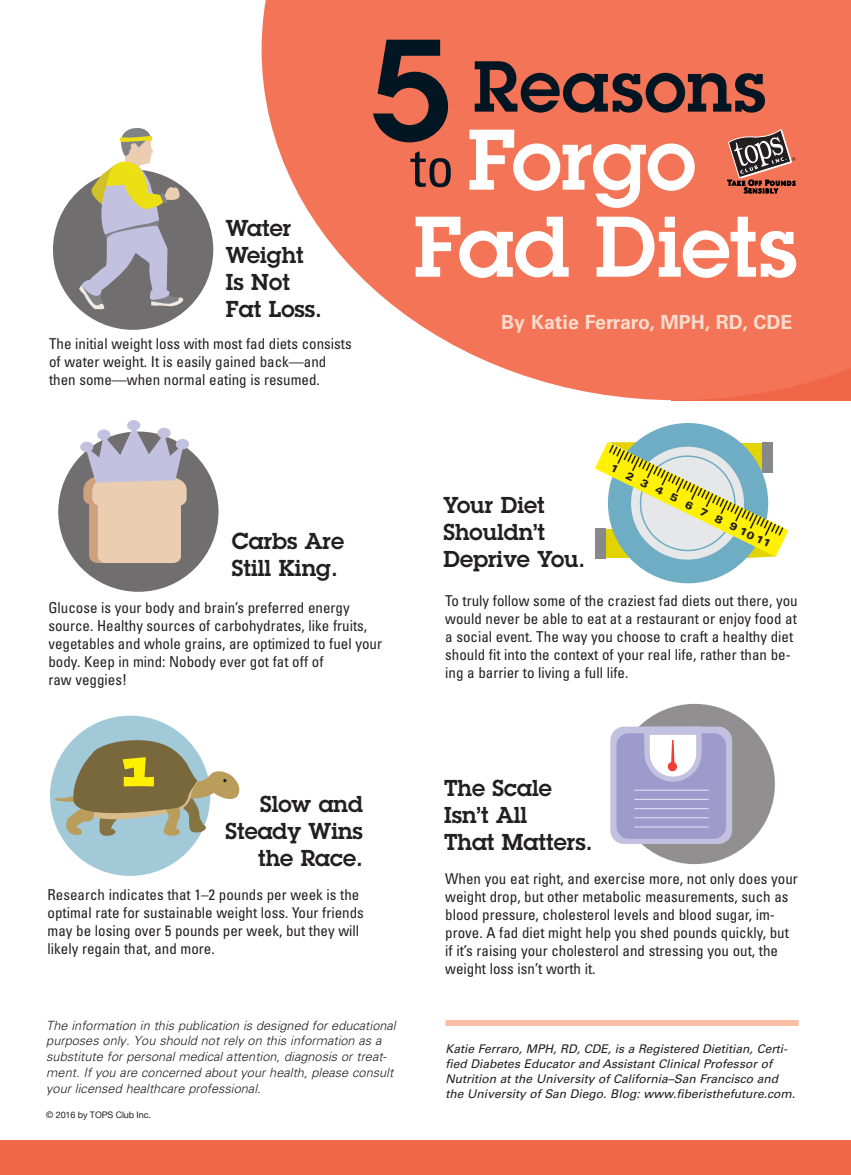
<style>
.page{position:relative;width:851px;height:1175px;background:#fff}
.page>*{position:absolute;margin:0;border:0;box-sizing:border-box;transform-origin:0 0}
.t1{font:600 141px "Lubalin Graph Std";color:#011622}
.t2{font:600 84px/87px "Lubalin Graph Std";letter-spacing:-.01em;color:#fff}
.t3{font:600 70.5px "Lubalin Graph Std";letter-spacing:.02em;color:#011622}
.t4{font:49.5px "Postino Std";color:#fff101}
.t5{font:600 22.5px/27px "Lubalin Graph Std";color:#231f20}
.t6{font:700 19.5px "Univers LT Std";color:#fddcce}
.t7{font:condensed 15px/18px "Univers LT Std";color:#231f20}
.t8{font:italic 300 12.75px/15.8px "Univers LT Std";color:#231f20}
.t9{font:italic 12px/15px "Univers LT Std";color:#231f20}
.t10{font:900 expanded 10.5px "Univers LT Std";color:#231f20}
.t11{font:9px "Helvetica Neue";letter-spacing:-.01em;color:#231f20}
.s1{font-family:"Univers LT Std";font-weight:400;font-stretch:condensed;font-size:55.5px;color:#011622}
</style>
<div class="page">
<div style="left:0;top:1140px;width:850px;height:34px;background:#f26648"></div>
<svg style="left:261px;top:0;width:589px;height:400px;background:#f4886f"></svg>
<div style="left:53px;top:170px;width:160px;height:160px;background:#706e6e;border-radius:50%"></div>
<div style="left:50px;top:715px;width:160px;height:161px;background:#a1c9d8;border-radius:50%"></div>
<div style="left:58px;top:431px;width:160px;height:161px;background:#706e6e;border-radius:50%"></div>
<svg style="left:55px;top:740px;width:185px;height:97px"></svg>
<svg style="left:79px;top:420px;width:111px;height:143px"></svg>
<svg style="left:79px;top:128px;width:104px;height:181px"></svg>
<div style="left:614px;top:704px;width:160px;height:160px;background:#918f8f;border-radius:50%"></div>
<div style="left:610px;top:726px;width:122px;height:118px;background:#c3c1e0;border-radius:14px"></div>
<div style="left:616px;top:733px;width:110px;height:105px;background:#9e9bcc;border-radius:12px"></div>
<hr style="left:634px;top:789px;width:74px;height:1px;background:#dde">
<hr style="left:634px;top:799px;width:74px;height:1px;background:#dde">
<hr style="left:634px;top:808px;width:74px;height:1px;background:#dde">
<hr style="left:634px;top:817px;width:74px;height:1px;background:#dde">
<hr style="left:634px;top:826px;width:74px;height:1px;background:#dde">
<svg style="left:644px;top:726px;width:57px;height:55px"></svg>
<div style="left:608px;top:423px;width:160px;height:160px;background:#6eadc3;border-radius:50%"></div>
<svg style="left:594px;top:442px;width:194px;height:116px"></svg>
<div style="left:445px;top:1020px;width:353px;height:6px;background:#fabda6"></div>
<svg style="left:727px;top:129px;width:68px;height:64px;background:#9e6457"></svg>
<h3 class="t5" style="left:226px;top:214px;width:98px">Water<br>Weight<br>Is Not<br>Fat Loss.</h3>
<p class="t7" style="left:49px;top:335px;width:304px">The initial weight loss with most fad diets consists of water weight. It is easily gained back—and then some—when normal eating is resumed.</p>
<h1 class="t1" style="left:369px;top:-3px;width:83px">5</h1>
<h3 class="t3" style="left:473px;top:40px;width:294px">Reasons</h3>
<h2 class="t2" style="left:410px;top:115px;width:388px"><span class="s1">to</span> Forgo<br>Fad Diets</h2>
<h3 class="t6" style="left:501px;top:310px;width:292px">By Katie Ferraro, MPH, RD, CDE</h3>
<h3 class="t5" style="left:232px;top:527px;width:114px">Carbs Are<br>Still King.</h3>
<h3 class="t5" style="left:443px;top:491px;width:143px">Your Diet<br>Shouldn’t<br>Deprive You.</h3>
<p class="t10" style="left:613px;top:461px;width:179px;rotate:26deg">123 4 567 89 10 11</p>
<p class="t7" style="left:48px;top:599px;width:335px">Glucose is your body and brain’s preferred energy source. Healthy sources of carbohydrates, like fruits, vegetables and whole grains, are optimized to fuel your body. Keep in mind: Nobody ever got fat off of<br>raw veggies!</p>
<h3 class="t4" style="left:122px;top:734px;width:32px">1</h3>
<h3 class="t5" style="left:225px;top:789px;width:139px;text-align:right">Slow and<br>Steady Wins the Race.</h3>
<p class="t7" style="left:48px;top:885px;width:318px">Research indicates that 1–2 pounds per week is the optimal rate for sustainable weight loss. Your friends may be losing over 5 pounds per week, but they will likely regain that, and more.</p>
<p class="t8" style="left:46px;top:1017px;width:351px">The information in this publication is designed for educational purposes only. You should not rely on this information as a substitute for personal medical attention, diagnosis or treat&shy;ment. If you are concerned about your health, please consult your licensed healthcare professional.</p>
<p class="t11" style="left:46px;top:1109px;width:106px">© 2016 by TOPS Club Inc.</p>
<p class="t7" style="left:445px;top:591px;width:354px">To truly follow some of the craziest fad diets out there, you would never be able to eat at a restaurant or enjoy food at a social event. The way you choose to craft a healthy diet should fit into the context of your real life, rather than be&shy;ing a barrier to living a full life.</p>
<h3 class="t5" style="left:444px;top:774px;width:150px">The Scale<br>Isn’t All<br>That Matters.</h3>
<p class="t7" style="left:445px;top:869px;width:354px">When you eat right, and exercise more, not only does your weight drop, but other metabolic measurements, such as blood pressure, cholesterol levels and blood sugar, im&shy;prove. A fad diet might help you shed pounds quickly, but if it’s raising your cholesterol and stressing you out, the weight loss isn’t worth it.</p>
<p class="t9" style="left:445px;top:1041px;width:351px">Katie Ferraro, MPH, RD, CDE, is a Registered Dietitian, Certi&shy;fied Diabetes Educator and Assistant Clinical Professor of Nutrition at the University of California–San Francisco and the University of San Diego. Blog: www.fiberisthefuture.com.</p>
</div>
